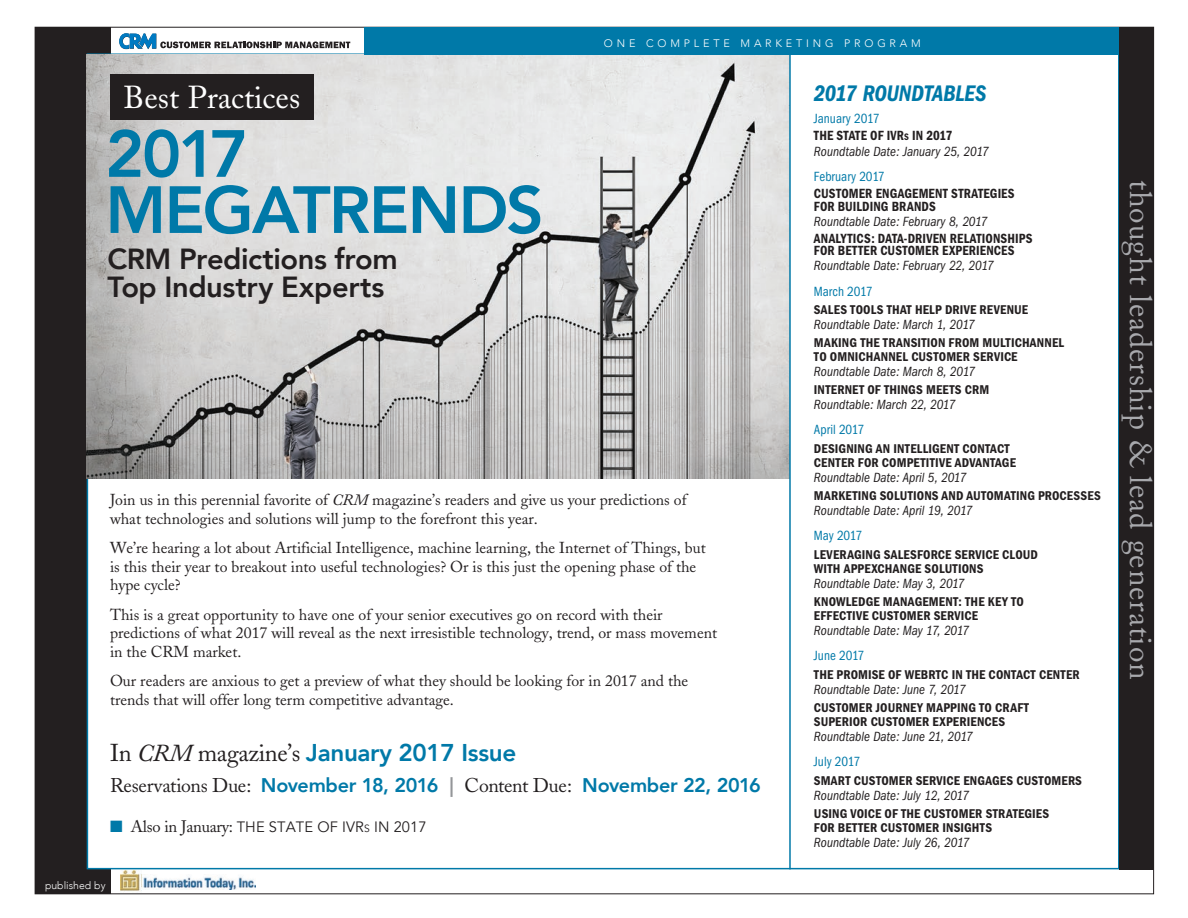
<style>
.page{position:relative;width:1188px;height:918px;background:#fff}
.page>*{position:absolute;margin:0;border:0;box-sizing:border-box;transform-origin:0 0}
.t1{font:800 66px/56.1px "Avenir";letter-spacing:-.03em;color:#0079a8}
.t2{font:31.5px "Adobe Caslon";color:#fff}
.t3{font:31.05px "Adobe Caslon";letter-spacing:.03em;color:#a8a9ad}
.t4{font:800 29.1px/27.6px "Avenir";letter-spacing:-.015em;color:#231f20}
.t5{font:800 24.3px "Avenir";letter-spacing:-.015em;color:#0079a8}
.Reserv_Close_Date{font:italic 600 condensed 23.4px "Franklin Gothic";letter-spacing:-.005em;color:#0079a8;scale:.95 1}
.t6{font:800 19.8px "Avenir";letter-spacing:-.02em;color:#0079a8}
.t7{font:15.75px/18.8px "Adobe Caslon";color:#231f20}
.t8{font:15px "Avenir";letter-spacing:.005em;color:#231f20}
.Reserv_Close_Date-2{font:italic condensed 13.8px "Franklin Gothic";color:#231f20;scale:.95 1}
.Topic_title{font:600 condensed 13.8px/12.8px "Franklin Gothic";letter-spacing:.01em;color:#231f20;scale:.95 1}
.Calendar_Issue_Date{font:condensed 13.8px "Franklin Gothic";letter-spacing:-.005em;color:#0079a8;scale:.95 1}
.Topic_title-2{font:600 condensed 13.2px/14.2px "Franklin Gothic";letter-spacing:.01em;color:#231f20}
.t9{font:300 10.8px "Avenir";letter-spacing:.35em;color:#fff}
.t10{font:300 10.5px "Avenir";color:#fff}
.s1{font-style:italic}
.s2{font-family:"Adobe Caslon";font-weight:400;color:#231f20}
.s3{font-family:"Adobe Caslon";font-weight:400;font-style:italic;color:#231f20}
.s4{color:#939598}
.s5{color:#0079a8}
.s6{font-family:"Adobe Caslon";font-size:16.5px}
.s7{font-size:10.5px}
.s8{font-size:9.75px}
</style>
<div class="page">
<div style="left:35px;top:27px;width:75px;height:867px;background:#231f20"></div>
<svg style="left:119px;top:33px;width:231px;height:16px"></svg>
<div style="left:87px;top:53px;width:1033px;height:816px;background:#fff;border:2px solid #0079a8"></div>
<img style="left:121px;top:870px;width:21px;height:21px">
<img style="left:87px;top:55px;width:702px;height:423px">
<div style="left:110px;top:74px;width:204px;height:46px;background:#231f20"></div>
<div style="left:364px;top:27px;width:790px;height:28px;background:#0079a8"></div>
<hr style="left:789px;top:55px;width:2px;height:814px;background:#0079a8">
<div style="left:1120px;top:27px;width:34px;height:842px;background:#231f20"></div>
<img style="left:142px;top:876px;width:113px;height:13px">
<p class="t9" style="left:604px;top:36px;width:318px">ONE COMPLETE MARKETING PROGRAM</p>
<p class="t2" style="left:124px;top:79px;width:178px">Best Practices</p>
<p class="t1" style="left:105px;top:126px;width:440px">2017<br>MEGATRENDS</p>
<p class="t4" style="left:108px;top:246px;width:292px">CRM Predictions from<br>Top Industry Experts</p>
<p class="t7" style="left:110px;top:490px;width:578px">Join us in this perennial favorite of <span class="s1">CRM</span> magazine’s readers and give us your predictions of what technologies and solutions will jump to the forefront this year.</p>
<p class="t7" style="left:110px;top:538px;width:597px">We’re hearing a lot about Artificial Intelligence, machine learning, the Internet of Things, but is this their year to breakout into useful technologies? Or is this just the opening phase of the hype cycle?</p>
<p class="t7" style="left:110px;top:605px;width:609px">This is a great opportunity to have one of your senior executives go on record with their predictions of what 2017 will reveal as the next irresistible technology, trend, or mass movement in the CRM market.</p>
<p class="t7" style="left:110px;top:672px;width:580px">Our readers are anxious to get a preview of what they should be looking for in 2017 and the trends that will offer long term competitive advantage.</p>
<p class="t5" style="left:110px;top:733px;width:408px"><span class="s2">In</span> <span class="s3">CRM</span> <span class="s2">magazine’s</span> January 2017 Issue</p>
<p class="t6" style="left:110px;top:769px;width:652px"><span class="s2">Reservations Due:</span> November 18, 2016 <span class="s4">|</span> <span class="s2">Content Due:</span> November 22, 2016</p>
<p class="t8" style="left:110px;top:818px;width:318px"><span class="s5">■</span> <span class="s6">Also in January:</span> THE STATE OF IVR<span class="s7">S</span> IN 2017</p>
<p class="t10" style="left:45px;top:879px;width:62px">published by</p>
<p class="Reserv_Close_Date" style="left:814px;top:80px;width:183px">2017 ROUNDTABLES</p>
<p class="Calendar_Issue_Date" style="left:814px;top:110px;width:70px">January 2017</p>
<p class="Topic_title" style="left:814px;top:129px;width:147px">THE STATE OF IVR<span class="s8">S</span> IN 2017</p>
<p class="Reserv_Close_Date-2" style="left:814px;top:144px;width:186px">Roundtable Date: January 25, 2017</p>
<p class="Calendar_Issue_Date" style="left:814px;top:169px;width:76px">February 2017</p>
<p class="Topic_title" style="left:814px;top:187px;width:213px">CUSTOMER ENGAGEMENT STRATEGIES<br>FOR BUILDING BRANDS</p>
<p class="Reserv_Close_Date-2" style="left:814px;top:214px;width:184px">Roundtable Date: February 8, 2017</p>
<p class="Topic_title" style="left:814px;top:232px;width:231px">ANALYTICS: DATA-DRIVEN RELATIONSHIPS<br>FOR BETTER CUSTOMER EXPERIENCES</p>
<p class="Reserv_Close_Date-2" style="left:814px;top:258px;width:191px">Roundtable Date: February 22, 2017</p>
<p class="Calendar_Issue_Date" style="left:814px;top:283px;width:63px">March 2017</p>
<p class="Topic_title-2" style="left:814px;top:303px;width:216px">SALES TOOLS THAT HELP DRIVE REVENUE</p>
<p class="Reserv_Close_Date-2" style="left:814px;top:317px;width:171px">Roundtable Date: March 1, 2017</p>
<p class="Topic_title-2" style="left:814px;top:336px;width:252px">MAKING THE TRANSITION FROM MULTICHANNEL<br>TO OMNICHANNEL CUSTOMER SERVICE</p>
<p class="Reserv_Close_Date-2" style="left:814px;top:364px;width:171px">Roundtable Date: March 8, 2017</p>
<p class="Topic_title-2" style="left:814px;top:383px;width:177px">INTERNET OF THINGS MEETS CRM</p>
<p class="Reserv_Close_Date-2" style="left:814px;top:397px;width:150px">Roundtable: March 22, 2017</p>
<p class="Calendar_Issue_Date" style="left:814px;top:422px;width:55px">April 2017</p>
<p class="Topic_title-2" style="left:814px;top:442px;width:204px">DESIGNING AN INTELLIGENT CONTACT<br>CENTER FOR COMPETITIVE ADVANTAGE</p>
<p class="Reserv_Close_Date-2" style="left:814px;top:470px;width:162px">Roundtable Date: April 5, 2017</p>
<p class="Topic_title-2" style="left:814px;top:489px;width:288px">MARKETING SOLUTIONS AND AUTOMATING PROCESSES</p>
<p class="Reserv_Close_Date-2" style="left:814px;top:503px;width:168px">Roundtable Date: April 19, 2017</p>
<p class="Calendar_Issue_Date" style="left:814px;top:528px;width:52px">May 2017</p>
<p class="Topic_title-2" style="left:814px;top:547px;width:225px">LEVERAGING SALESFORCE SERVICE CLOUD<br>WITH APPEXCHANGE SOLUTIONS</p>
<p class="Reserv_Close_Date-2" style="left:814px;top:576px;width:160px">Roundtable Date: May 3, 2017</p>
<p class="Topic_title-2" style="left:814px;top:595px;width:211px">KNOWLEDGE MANAGEMENT: THE KEY TO<br>EFFECTIVE CUSTOMER SERVICE</p>
<p class="Reserv_Close_Date-2" style="left:814px;top:623px;width:165px">Roundtable Date: May 17, 2017</p>
<p class="Calendar_Issue_Date" style="left:814px;top:648px;width:55px">June 2017</p>
<p class="Topic_title-2" style="left:814px;top:667px;width:267px">THE PROMISE OF WEBRTC IN THE CONTACT CENTER</p>
<p class="Reserv_Close_Date-2" style="left:814px;top:681px;width:161px">Roundtable Date: June 7, 2017</p>
<p class="Topic_title-2" style="left:814px;top:700px;width:217px">CUSTOMER JOURNEY MAPPING TO CRAFT<br>SUPERIOR CUSTOMER EXPERIENCES</p>
<p class="Reserv_Close_Date-2" style="left:814px;top:729px;width:169px">Roundtable Date: June 21, 2017</p>
<p class="Calendar_Issue_Date" style="left:814px;top:754px;width:50px">July 2017</p>
<p class="Topic_title-2" style="left:814px;top:773px;width:270px">SMART CUSTOMER SERVICE ENGAGES CUSTOMERS</p>
<p class="Reserv_Close_Date-2" style="left:814px;top:787px;width:165px">Roundtable Date: July 12, 2017</p>
<p class="Topic_title-2" style="left:814px;top:806px;width:237px">USING VOICE OF THE CUSTOMER STRATEGIES<br>FOR BETTER CUSTOMER INSIGHTS</p>
<p class="Reserv_Close_Date-2" style="left:814px;top:834px;width:165px">Roundtable Date: July 26, 2017</p>
<p class="t3" style="left:1159px;top:180px;width:501px;rotate:90deg">thought leadership &amp; lead generation</p>
</div>
